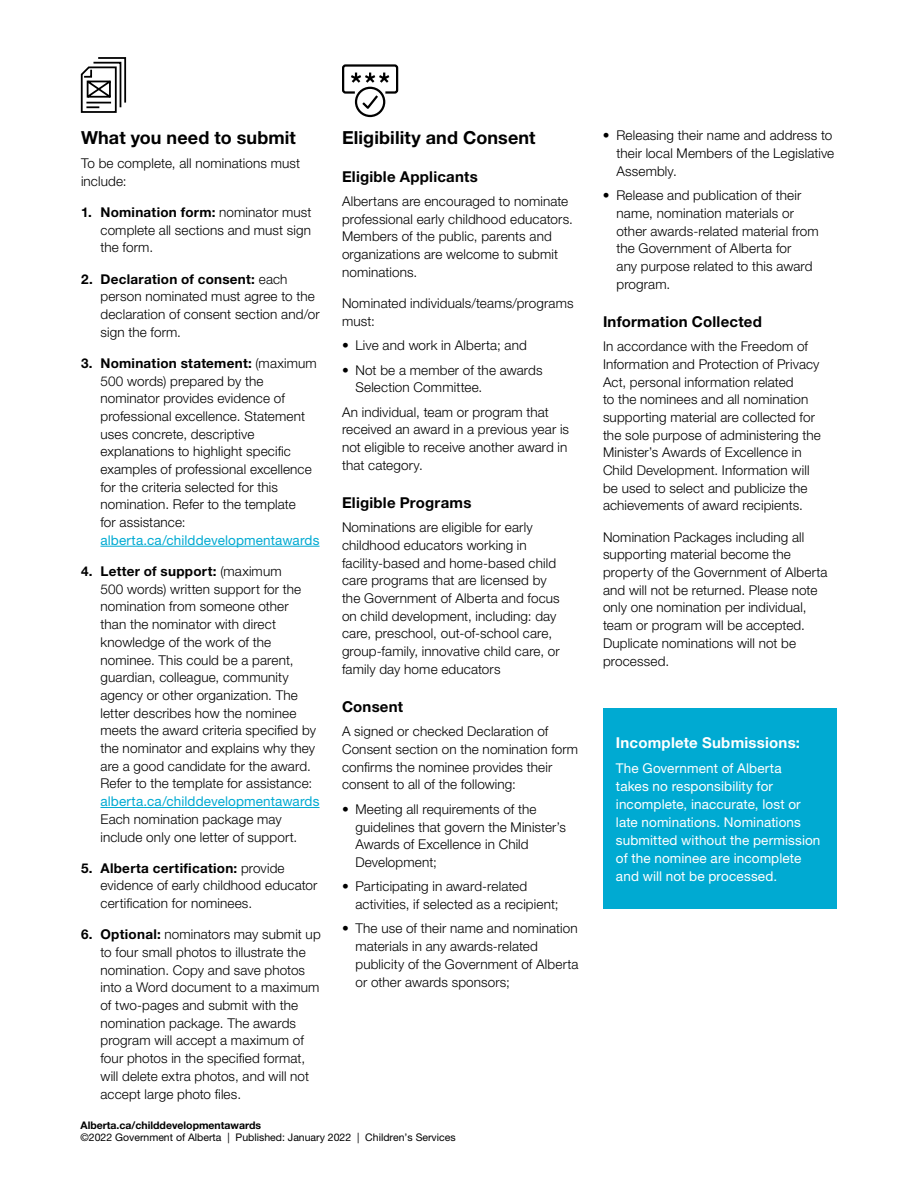
<style>
.page{position:relative;width:918px;height:1188px;background:#fff}
.page>*{position:absolute;margin:0;border:0;box-sizing:border-box;transform-origin:0 0}
.t1{font:700 18px "Helvetica Neue LT Std";letter-spacing:.005em;color:#000}
.t2{font:700 15px "Helvetica Neue LT Std";letter-spacing:.015em;color:#000}
.t3{font:700 15px "Helvetica Neue LT Std";letter-spacing:.015em;color:#fff}
.t4{font:300 13.5px/17.7px "Helvetica Neue LT Std";letter-spacing:.01em;color:#000}
.t5{font:13.5px/18px "Helvetica Neue LT Std";letter-spacing:.01em;color:#fff}
.t6{font:13.5px "Helvetica Neue LT Std";letter-spacing:.01em;color:#00aad2}
.t7{font:10.5px "Helvetica Neue LT Std";color:#000}
.t8{font:700 10.5px "Helvetica Neue LT Std";color:#000}
.s1{font-weight:700}
</style>
<div class="page">
<hr style="left:100px;top:546px;width:220px;height:1px;background:#00aad2">
<hr style="left:100px;top:807px;width:220px;height:1px;background:#00aad2">
<svg style="left:342px;top:64px;width:57px;height:54px"></svg>
<div style="left:603px;top:708px;width:234px;height:201px;background:#00aad2"></div>
<svg style="left:80px;top:57px;width:47px;height:56px"></svg>
<h1 class="t1" style="left:81px;top:126px;width:216px">What you need to submit</h1>
<p class="t4" style="left:81px;top:154px;width:221px">To be complete, all nominations must include:</p>
<p class="t4" style="left:101px;top:203px;width:212px;text-align:justify;text-indent:-20px"><span class="s1">1. Nomination form:</span> nominator must complete all sections and must sign the form.</p>
<p class="t4" style="left:101px;top:270px;width:221px;text-indent:-19px"><span class="s1">2. Declaration of consent:</span> each person nominated must agree to the declaration of consent section and/or sign the form.</p>
<p class="t4" style="left:101px;top:354px;width:218px;text-indent:-19px"><span class="s1">3. Nomination statement:</span> (maximum<br>500 words) prepared by the nominator provides evidence of professional excellence. Statement uses concrete, descriptive explanations to highlight specific examples of professional excellence for the criteria selected for this nomination. Refer to the template<br>for assistance:</p>
<p class="t6" style="left:101px;top:532px;width:221px">alberta.ca/childdevelopmentawards</p>
<p class="t4" style="left:101px;top:562px;width:217px;text-indent:-19px"><span class="s1">4. Letter of support:</span> (maximum<br>500 words) written support for the nomination from someone other than the nominator with direct knowledge of the work of the nominee. This could be a parent, guardian, colleague, community agency or other organization. The letter describes how the nominee meets the award criteria specified by the nominator and explains why they are a good candidate for the award.<br>Refer to the template for assistance:</p>
<p class="t6" style="left:101px;top:793px;width:221px">alberta.ca/childdevelopmentawards</p>
<p class="t4" style="left:101px;top:810px;width:198px">Each nomination package may include only one letter of support.</p>
<p class="t4" style="left:101px;top:859px;width:219px;text-indent:-19px"><span class="s1">5. Alberta certification:</span> provide evidence of early childhood educator certification for nominees.</p>
<p class="t4" style="left:101px;top:925px;width:222px;text-indent:-19px"><span class="s1">6. Optional:</span> nominators may submit up to four small photos to illustrate the nomination. Copy and save photos into a Word document to a maximum of two-pages and submit with the nomination package. The awards program will accept a maximum of four photos in the specified format, will delete extra photos, and will not accept large photo files.</p>
<h1 class="t1" style="left:342px;top:126px;width:195px">Eligibility and Consent</h1>
<p class="t2" style="left:342px;top:167px;width:137px">Eligible Applicants</p>
<p class="t4" style="left:342px;top:192px;width:232px">Albertans are encouraged to nominate professional early childhood educators.<br>Members of the public, parents and organizations are welcome to submit nominations.</p>
<p class="t4" style="left:342px;top:294px;width:233px">Nominated individuals/teams/programs must:</p>
<p class="t4" style="left:342px;top:336px;width:186px">• Live and work in Alberta; and</p>
<p class="t4" style="left:356px;top:361px;width:189px;text-indent:-14px">• Not be a member of the awards<br>Selection Committee.</p>
<p class="t4" style="left:342px;top:403px;width:229px">An individual, team or program that received an award in a previous year is not eligible to receive another award in that category.</p>
<p class="t2" style="left:342px;top:493px;width:131px">Eligible Programs</p>
<p class="t4" style="left:342px;top:518px;width:219px">Nominations are eligible for early childhood educators working in facility-based and home-based child care programs that are licensed by the Government of Alberta and focus on child development, including: day care, preschool, out-of-school care, group-family, innovative child care, or family day home educators</p>
<p class="t2" style="left:342px;top:697px;width:63px">Consent</p>
<p class="t4" style="left:342px;top:722px;width:238px">A signed or checked Declaration of Consent section on the nomination form confirms the nominee provides their consent to all of the following:</p>
<p class="t4" style="left:356px;top:800px;width:212px;text-indent:-14px">• Meeting all requirements of the guidelines that govern the Minister’s<br>Awards of Excellence in Child<br>Development;</p>
<p class="t4" style="left:356px;top:877px;width:205px;text-indent:-14px">• Participating in award-related activities, if selected as a recipient;</p>
<p class="t4" style="left:356px;top:920px;width:225px;text-indent:-14px">• The use of their name and nomination materials in any awards-related publicity of the Government of Alberta or other awards sponsors;</p>
<p class="t8" style="left:81px;top:1118px;width:182px">Alberta.ca/childdevelopmentawards</p>
<p class="t7" style="left:81px;top:1131px;width:377px">©2022 Government of Alberta | Published: January 2022 | Children’s Services</p>
<p class="t4" style="left:616px;top:126px;width:219px;text-indent:-14px">• Releasing their name and address to their local Members of the Legislative<br>Assembly.</p>
<p class="t4" style="left:616px;top:186px;width:204px;text-indent:-14px">• Release and publication of their name, nomination materials or other awards-related material from the Government of Alberta for<br>any purpose related to this award program.</p>
<p class="t2" style="left:603px;top:312px;width:160px">Information Collected</p>
<p class="t4" style="left:603px;top:337px;width:219px">In accordance with the Freedom of Information and Protection of Privacy Act, personal information related<br>to the nominees and all nomination supporting material are collected for the sole purpose of administering the Minister’s Awards of Excellence in Child Development. Information will be used to select and publicize the achievements of award recipients.</p>
<p class="t4" style="left:603px;top:528px;width:226px">Nomination Packages including all supporting material become the property of the Government of Alberta and will not be returned. Please note only one nomination per individual, team or program will be accepted.<br>Duplicate nominations will not be processed.</p>
<p class="t3" style="left:616px;top:733px;width:186px">Incomplete Submissions:</p>
<p class="t5" style="left:616px;top:759px;width:206px">The Government of Alberta<br>takes no responsibility for incomplete, inaccurate, lost or late nominations. Nominations submitted without the permission of the nominee are incomplete and will not be processed.</p>
</div>
